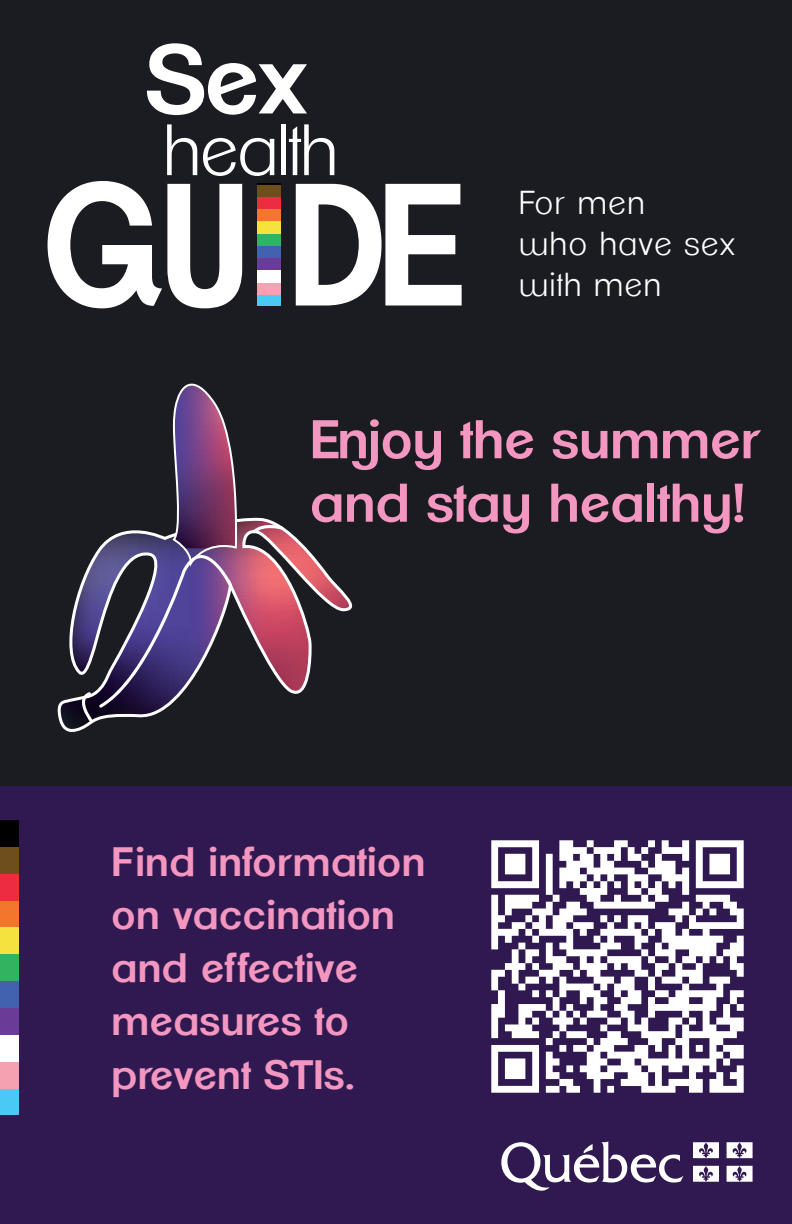
<style>
.page{position:relative;width:792px;height:1224px;background:#fff}
.page>*{position:absolute;margin:0;border:0;box-sizing:border-box;transform-origin:0 0}
.t1{font:600 95.2px "Clemente P Dak";color:#fff}
.t2{font:300 70.5px "Clemente P Dae";letter-spacing:-.01em;color:#fff}
.t3{font:600 52.9px/63.4px "Clemente P Dak";color:#f396c0}
.t4{font:600 40px/53.2px "Clemente P Dak";letter-spacing:.01em;color:#f396c0}
.t5{font:300 32.3px/41.1px "Clemente P Dae";letter-spacing:.05em;color:#fff}
</style>
<div class="page">
<div style="left:0;top:701px;width:792px;height:523px;background:#301951"></div>
<div style="left:0;top:0;width:792px;height:786px;background:#1a1c22"></div>
<div style="left:0;top:1008px;width:19px;height:27px;background:#6a3c97"></div>
<div style="left:0;top:981px;width:19px;height:27px;background:#4163af"></div>
<div style="left:0;top:954px;width:19px;height:27px;background:#30b460"></div>
<div style="left:0;top:1088px;width:19px;height:27px;background:#4ac9f4"></div>
<div style="left:0;top:1062px;width:19px;height:26px;background:#f6a1b1"></div>
<div style="left:0;top:1035px;width:19px;height:27px;background:#fff"></div>
<div style="left:0;top:927px;width:19px;height:27px;background:#f5e23d"></div>
<div style="left:0;top:901px;width:19px;height:26px;background:#f3762e"></div>
<div style="left:0;top:874px;width:19px;height:27px;background:#ee2c3f"></div>
<div style="left:0;top:847px;width:19px;height:27px;background:#6f4e1d"></div>
<div style="left:0;top:820px;width:19px;height:27px;background:#000"></div>
<svg style="left:501px;top:1141px;width:182px;height:50px"></svg>
<svg style="left:693px;top:1142px;width:26px;height:16px"></svg>
<svg style="left:727px;top:1142px;width:26px;height:16px"></svg>
<svg style="left:693px;top:1166px;width:26px;height:16px"></svg>
<svg style="left:727px;top:1166px;width:26px;height:16px"></svg>
<img style="left:491px;top:840px;width:253px;height:253px">
<img style="left:199px;top:183px;width:82px;height:126px">
<svg style="left:48px;top:181px;width:194px;height:127px"></svg>
<img style="left:295px;top:183px;width:41px;height:123px">
<svg style="left:296px;top:184px;width:166px;height:122px"></svg>
<div style="left:258px;top:258px;width:22px;height:12px;background:#6a3c97"></div>
<div style="left:258px;top:246px;width:22px;height:12px;background:#4163af"></div>
<div style="left:258px;top:233px;width:22px;height:13px;background:#30b460"></div>
<div style="left:258px;top:295px;width:22px;height:11px;background:#4ac9f4"></div>
<div style="left:258px;top:282px;width:22px;height:13px;background:#f6a1b1"></div>
<div style="left:258px;top:270px;width:22px;height:12px;background:#fff"></div>
<div style="left:258px;top:221px;width:22px;height:12px;background:#f5e23d"></div>
<div style="left:258px;top:209px;width:22px;height:12px;background:#f3762e"></div>
<div style="left:258px;top:197px;width:22px;height:12px;background:#ee2c3f"></div>
<div style="left:258px;top:184px;width:22px;height:13px;background:#6f4e1d"></div>
<svg style="left:258px;top:184px;width:22px;height:1px"></svg>
<svg style="left:58px;top:517px;width:295px;height:215px"></svg>
<svg style="left:252px;top:521px;width:31px;height:12px"></svg>
<svg style="left:80px;top:383px;width:158px;height:349px"></svg>
<h1 class="t1" style="left:146px;top:23px;width:163px">Sex</h1>
<h2 class="t2" style="left:163px;top:110px;width:176px">health</h2>
<p class="t5" style="left:519px;top:182px;width:217px">For men<br>who have sex with men</p>
<h3 class="t3" style="left:310px;top:407px;width:453px">Enjoy the summer and stay healthy!</h3>
<p class="t4" style="left:112px;top:835px;width:315px">Find information on vaccination and effective measures to prevent STIs.</p>
</div>
